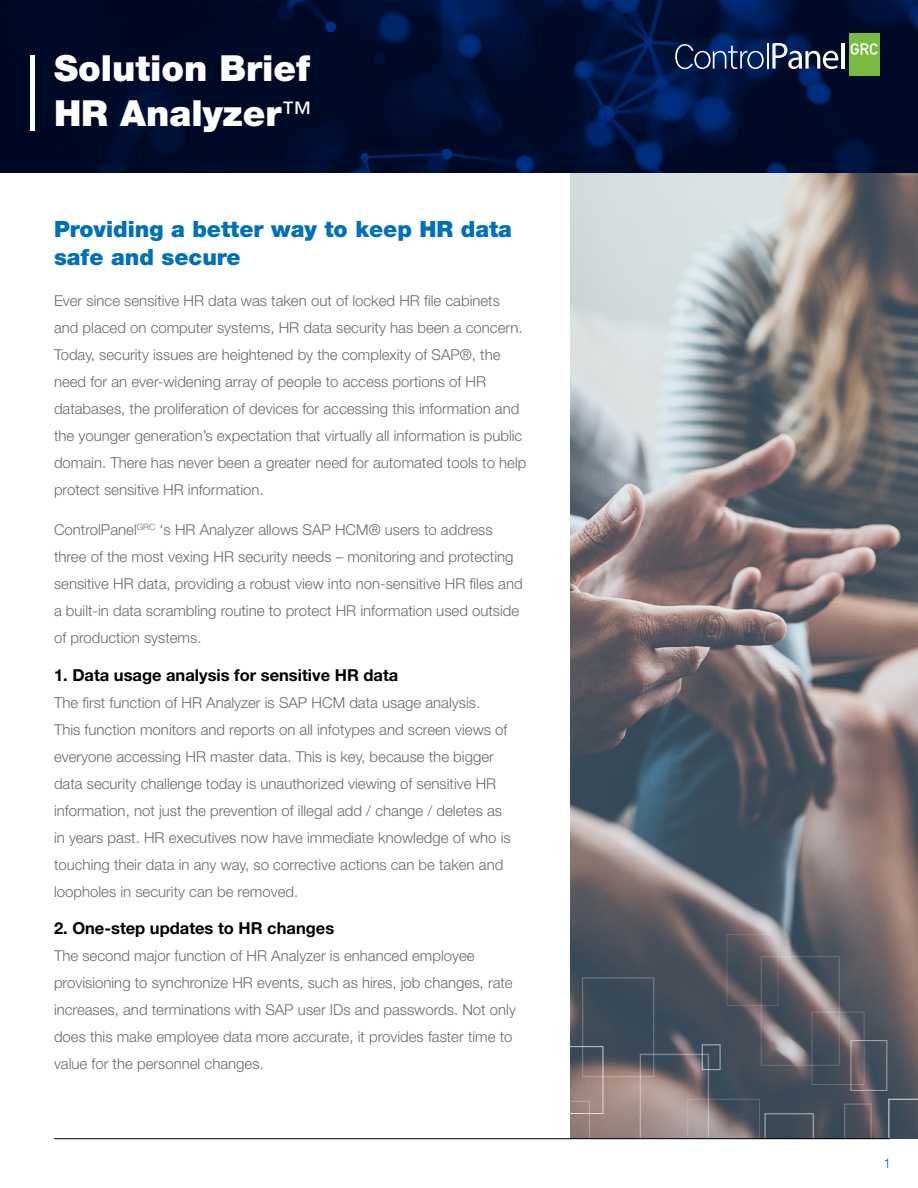
<style>
.page{position:relative;width:918px;height:1188px;background:#fff}
.page>*{position:absolute;margin:0;border:0;box-sizing:border-box;transform-origin:0 0}
.t1{font:900 36px/45px "Helvetica Neue LT Std";color:#fff}
.t2{font:900 22.5px/28.5px "Helvetica Neue LT Std";color:#0070b9}
.t3{font:700 16.5px "Helvetica Neue LT Std";color:#000}
.t4{font:300 15px/27px "Helvetica Neue LT Std";color:#6a6a6e}
.t5{font:300 13.5px "Helvetica Neue LT Std";color:#0070b9}
.s1{font-weight:400;font-size:30px}
</style>
<div class="page">
<img style="left:570px;top:173px;width:348px;height:965px">
<svg style="left:0;top:0;width:918px;height:173px;background:#000e30"></svg>
<div style="left:849px;top:33px;width:30px;height:43px;background:#79bc43"></div>
<svg style="left:851px;top:43px;width:27px;height:12px"></svg>
<svg style="left:675px;top:43px;width:163px;height:26px;background:#3c4f76"></svg>
<hr style="left:841px;top:43px;width:3px;height:26px;background:#fff">
<hr style="left:30px;top:55px;width:4px;height:76px;background:#fff">
<svg style="left:888px;top:1099px;width:30px;height:39px"></svg>
<svg style="left:844px;top:1104px;width:28px;height:34px"></svg>
<svg style="left:570px;top:1046px;width:33px;height:92px;background:#897975"></svg>
<svg style="left:640px;top:1054px;width:174px;height:84px;background:#69696f"></svg>
<hr style="left:54px;top:1138px;width:836px;height:1px;background:#000">
<h1 class="t1" style="left:54px;top:45px;width:259px">Solution Brief<br>HR Analyzer<span class="s1">™</span></h1>
<h2 class="t2" style="left:54px;top:214px;width:460px">Providing a better way to keep HR data safe and secure</h2>
<p class="t4" style="left:54px;top:286px;width:474px">Ever since sensitive HR data was taken out of locked HR file cabinets and placed on computer systems, HR data security has been a concern.<br>Today, security issues are heightened by the complexity of SAP®, the need for an ever-widening array of people to access portions of HR databases, the proliferation of devices for accessing this information and the younger generation’s expectation that virtually all information is public domain. There has never been a greater need for automated tools to help protect sensitive HR information.</p>
<p class="t4" style="left:54px;top:516px;width:470px">ControlPanel<sup>GRC</sup> ‘s HR Analyzer allows SAP HCM® users to address three of the most vexing HR security needs – monitoring and protecting sensitive HR data, providing a robust view into non-sensitive HR files and a built-in data scrambling routine to protect HR information used outside of production systems.</p>
<p class="t3" style="left:54px;top:664px;width:346px">1. Data usage analysis for sensitive HR data</p>
<p class="t4" style="left:54px;top:688px;width:458px">The first function of HR Analyzer is SAP HCM data usage analysis.<br>This function monitors and reports on all infotypes and screen views of everyone accessing HR master data. This is key, because the bigger data security challenge today is unauthorized viewing of sensitive HR information, not just the prevention of illegal add / change / deletes as in years past. HR executives now have immediate knowledge of who is touching their data in any way, so corrective actions can be taken and loopholes in security can be removed.</p>
<p class="t3" style="left:54px;top:918px;width:282px">2. One-step updates to HR changes</p>
<p class="t4" style="left:54px;top:942px;width:464px">The second major function of HR Analyzer is enhanced employee provisioning to synchronize HR events, such as hires, job changes, rate increases, and terminations with SAP user IDs and passwords. Not only does this make employee data more accurate, it provides faster time to value for the personnel changes.</p>
<p class="t5" style="left:883px;top:1155px;width:9px">1</p>
</div>
